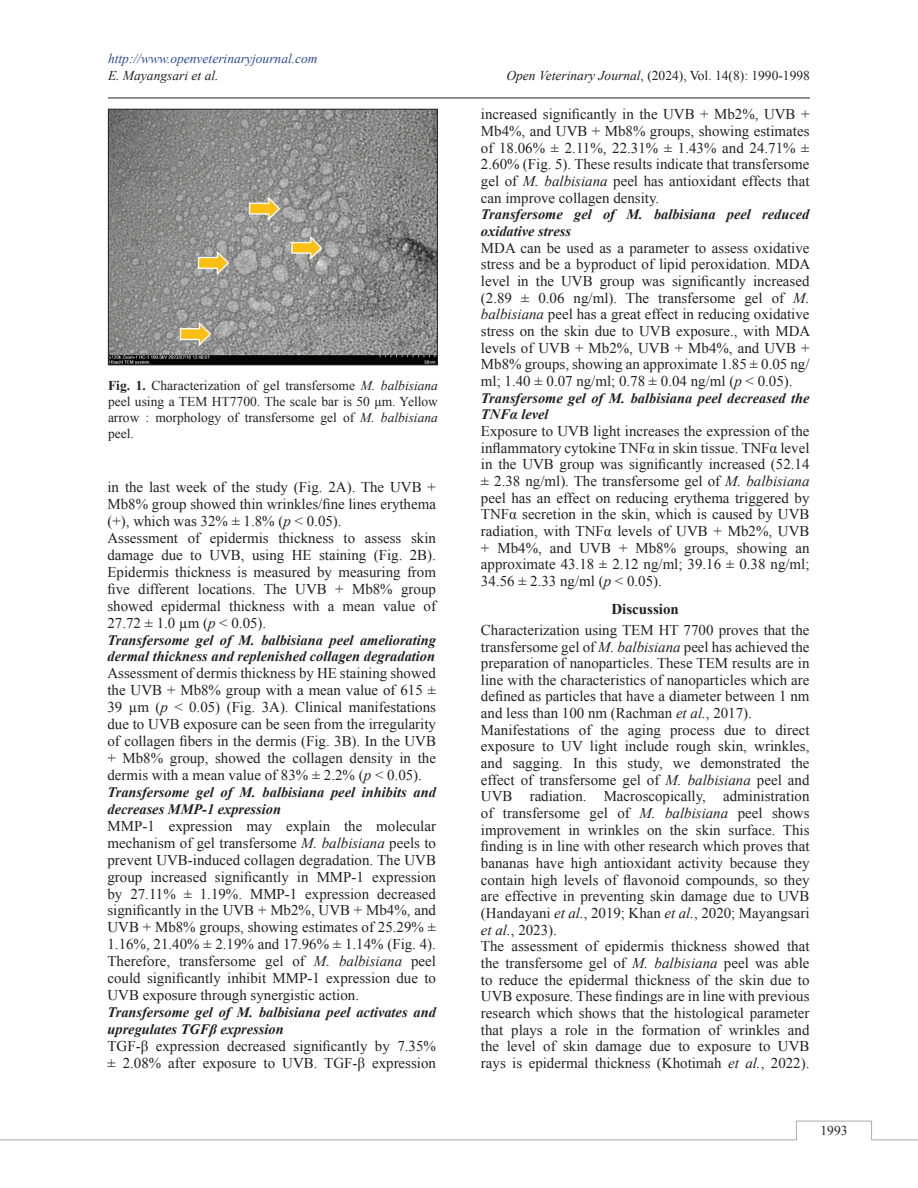
<style>
.page{position:relative;width:918px;height:1188px;background:#fff}
.page>*{position:absolute;margin:0;border:0;box-sizing:border-box;transform-origin:0 0}
.t1{font:15px/16.6px "Times New Roman";color:#231f20;text-align:justify}
.t2{font:700 15px "Times New Roman";color:#231f20}
.t3{font:italic 700 14.4px/17px "Times New Roman";color:#231f20}
.t4{font:13.5px/16.2px "Times New Roman";color:#231f20;text-align:justify}
.t5{font:italic 13.5px "Times New Roman";color:#304d94}
.t6{font:italic 13.5px "Times New Roman";color:#231f20}
.s1{font-style:italic}
.s2{font-weight:700}
</style>
<div class="page">
<hr style="left:108px;top:98px;width:702px;height:1px;background:#231f20">
<svg style="left:0;top:1120px;width:918px;height:21px"></svg>
<img style="left:110px;top:111px;width:326px;height:252px">
<div style="left:108px;top:109px;width:330px;height:256px;border:1px solid #231f20"></div>
<p class="t5" style="left:108px;top:50px;width:211px">http://www.openveterinaryjournal.com</p>
<p class="t6" style="left:108px;top:66px;width:112px">E. Mayangsari et al.</p>
<p class="t4" style="left:506px;top:67px;width:305px"><span class="s1">Open Veterinary Journal</span>, (2024), Vol. 14(8): 1990-1998</p>
<p class="t4" style="left:108px;top:377px;width:332px"><span class="s2">Fig. 1.</span> Characterization of gel transfersome <span class="s1">M. balbisiana </span>peel using a TEM HT7700. The scale bar is 50 μm. Yellow arrow : morphology of transfersome gel of <span class="s1">M. balbisiana </span>peel.</p>
<p class="t1" style="left:107px;top:478px;width:330px;text-align:left">in the last week of the study (Fig. 2A). The UVB + Mb8% group showed thin wrinkles/fine lines erythema (+), which was 32% ± 1.8% (<span class="s1">p</span> &lt; 0.05).<br>Assessment of epidermis thickness to assess skin damage due to UVB, using HE staining (Fig. 2B).<br>Epidermis thickness is measured by measuring from five different locations. The UVB + Mb8% group showed epidermal thickness with a mean value of 27.72 ± 1.0 µm (<span class="s1">p</span> &lt; 0.05).</p>
<p class="t3" style="left:107px;top:631px;width:330px">Transfersome gel of M. balbisiana peel ameliorating dermal thickness and replenished collagen degradation</p>
<p class="t1" style="left:107px;top:665px;width:330px">Assessment of dermis thickness by HE staining showed the UVB + Mb8% group with a mean value of 615 ± 39 µm (<span class="s1">p</span> &lt; 0.05) (Fig. 3A). Clinical manifestations due to UVB exposure can be seen from the irregularity of collagen fibers in the dermis (Fig. 3B). In the UVB + Mb8% group, showed the collagen density in the dermis with a mean value of 83% ± 2.2% (<span class="s1">p</span> &lt; 0.05).</p>
<p class="t3" style="left:107px;top:783px;width:330px">Transfersome gel of M. balbisiana peel inhibits and decreases MMP-1 expression</p>
<p class="t1" style="left:107px;top:817px;width:330px">MMP-1 expression may explain the molecular mechanism of gel transfersome <span class="s1">M. balbisiana</span> peels to prevent UVB-induced collagen degradation. The UVB group increased significantly in MMP-1 expression by 27.11% ± 1.19%. MMP-1 expression decreased significantly in the UVB + Mb2%, UVB + Mb4%, and UVB + Mb8% groups, showing estimates of 25.29% ± 1.16%, 21.40% ± 2.19% and 17.96% ± 1.14% (Fig. 4).<br>Therefore, transfersome gel of <span class="s1">M. balbisiana</span> peel could significantly inhibit MMP-1 expression due to UVB exposure through synergistic action.</p>
<p class="t3" style="left:107px;top:1003px;width:330px">Transfersome gel of M. balbisiana peel activates and upregulates TGFβ expression</p>
<p class="t1" style="left:107px;top:1037px;width:330px">TGF-β expression decreased significantly by 7.35% ± 2.08% after exposure to UVB. TGF-β expression</p>
<p class="t1" style="left:481px;top:106px;width:330px">increased significantly in the UVB + Mb2%, UVB + Mb4%, and UVB + Mb8% groups, showing estimates of 18.06% ± 2.11%, 22.31% ± 1.43% and 24.71% ± 2.60% (Fig. 5). These results indicate that transfersome gel of <span class="s1">M. balbisiana</span> peel has antioxidant effects that can improve collagen density.</p>
<p class="t3" style="left:481px;top:206px;width:330px">Transfersome gel of M. balbisiana peel reduced oxidative stress</p>
<p class="t1" style="left:481px;top:239px;width:331px">MDA can be used as a parameter to assess oxidative stress and be a byproduct of lipid peroxidation. MDA level in the UVB group was significantly increased (2.89 ± 0.06 ng/ml). The transfersome gel of <span class="s1">M. balbisiana</span> peel has a great effect in reducing oxidative stress on the skin due to UVB exposure., with MDA levels of UVB + Mb2%, UVB + Mb4%, and UVB + Mb8% groups, showing an approximate 1.85 ± 0.05 ng/ ml; 1.40 ± 0.07 ng/ml; 0.78 ± 0.04 ng/ml (<span class="s1">p</span> &lt; 0.05).</p>
<p class="t3" style="left:481px;top:389px;width:330px">Transfersome gel of M. balbisiana peel decreased the<br>TNFα level</p>
<p class="t1" style="left:481px;top:422px;width:330px">Exposure to UVB light increases the expression of the inflammatory cytokine TNFα in skin tissue. TNFα level in the UVB group was significantly increased (52.14 ± 2.38 ng/ml). The transfersome gel of <span class="s1">M. balbisiana </span>peel has an effect on reducing erythema triggered by TNFα secretion in the skin, which is caused by UVB radiation, with TNFα levels of UVB + Mb2%, UVB + Mb4%, and UVB + Mb8% groups, showing an approximate 43.18 ± 2.12 ng/ml; 39.16 ± 0.38 ng/ml; 34.56 ± 2.33 ng/ml (<span class="s1">p</span> &lt; 0.05).</p>
<p class="t2" style="left:611px;top:599px;width:69px">Discussion</p>
<p class="t1" style="left:481px;top:621px;width:330px;text-align:left">Characterization using TEM HT 7700 proves that the transfersome gel of <span class="s1">M. balbisiana</span> peel has achieved the preparation of nanoparticles. These TEM results are in line with the characteristics of nanoparticles which are defined as particles that have a diameter between 1 nm and less than 100 nm (Rachman <span class="s1">et al.</span>, 2017).<br>Manifestations of the aging process due to direct exposure to UV light include rough skin, wrinkles, and sagging. In this study, we demonstrated the effect of transfersome gel of <span class="s1">M. balbisiana</span> peel and UVB radiation. Macroscopically, administration of transfersome gel of <span class="s1">M. balbisiana</span> peel shows improvement in wrinkles on the skin surface. This finding is in line with other research which proves that bananas have high antioxidant activity because they contain high levels of flavonoid compounds, so they are effective in preventing skin damage due to UVB (Handayani <span class="s1">et al.</span>, 2019; Khan <span class="s1">et al.</span>, 2020; Mayangsari <span class="s1">et al.</span>, 2023).<br>The assessment of epidermis thickness showed that the transfersome gel of <span class="s1">M. balbisiana</span> peel was able to reduce the epidermal thickness of the skin due to UVB exposure. These findings are in line with previous research which shows that the histological parameter that plays a role in the formation of wrinkles and the level of skin damage due to exposure to UVB rays is epidermal thickness (Khotimah <span class="s1">et al.</span>, 2022).</p>
<p class="t4" style="left:820px;top:1122px;width:28px">1993</p>
</div>
